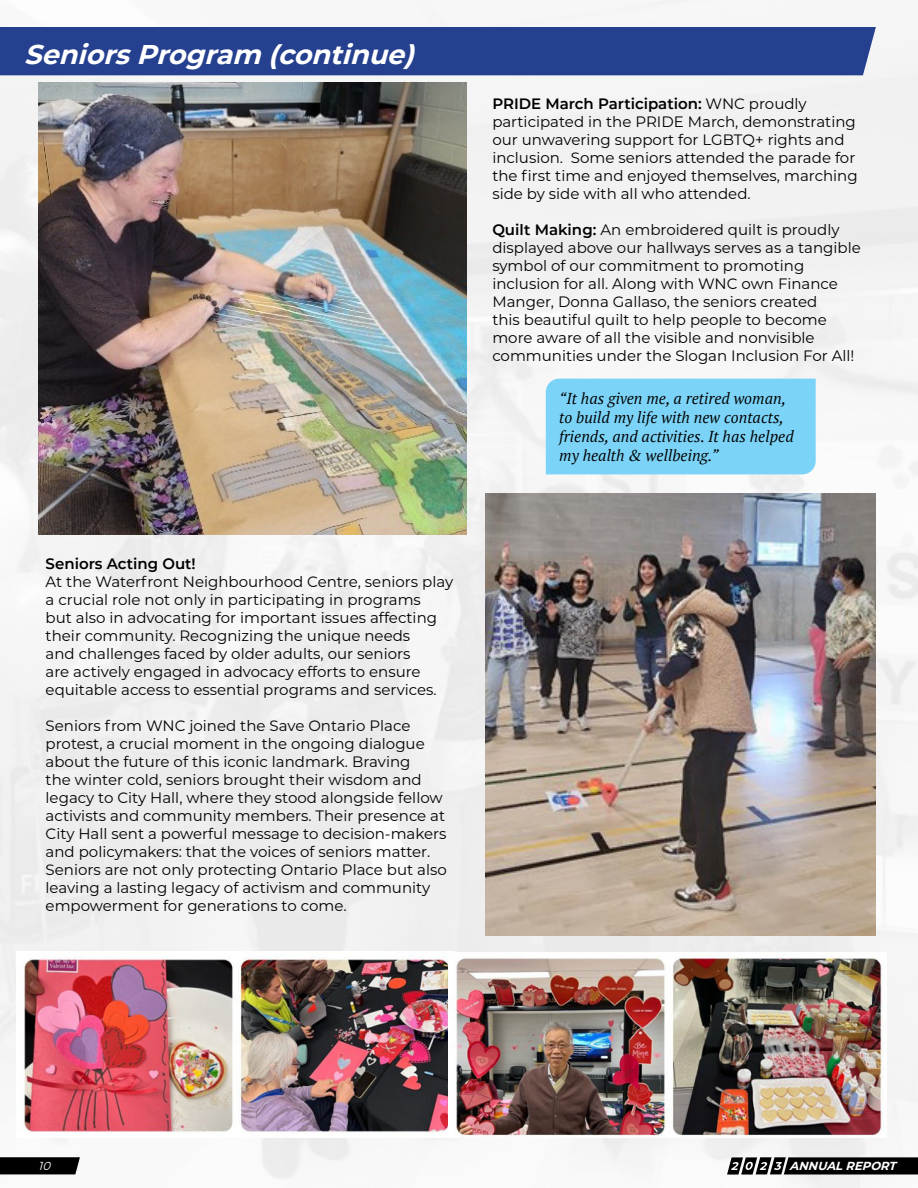
<style>
.page{position:relative;width:918px;height:1188px;background:#fff}
.page>*{position:absolute;margin:0;border:0;box-sizing:border-box;transform-origin:0 0}
.t1{font:italic 700 27px "Montserrat";color:#fff}
.t2{font:italic 15.75px/18.9px "PT Serif Pro";color:#000}
.t3{font:15px/18px "Montserrat";color:#000}
.t4{font:600 15px "Montserrat";color:#000}
.t5{font:italic 700 11.7px "Montserrat";color:#fff}
.t6{font:italic 11.7px "Montserrat";color:#fff}
.s1{font-weight:600}
</style>
<div class="page">
<div style="left:0;top:75px;width:295px;height:234px;background:#f3f3f3"></div>
<div style="left:0;top:309px;width:299px;height:313px;background:#f2f2f2"></div>
<img style="left:299px;top:304px;width:312px;height:318px">
<img style="left:611px;top:300px;width:307px;height:299px">
<img style="left:303px;top:618px;width:183px;height:316px">
<div style="left:0;top:27px;width:876px;height:48px;background:#25408f"></div>
<div style="left:546px;top:379px;width:270px;height:95px;background:#7bd3f7"></div>
<img style="left:16px;top:951px;width:432px;height:187px">
<img style="left:39px;top:82px;width:428px;height:453px">
<img style="left:486px;top:494px;width:390px;height:442px">
<img style="left:448px;top:953px;width:438px;height:185px">
<svg style="left:727px;top:1157px;width:191px;height:18px;background:#242424"></svg>
<svg style="left:0;top:1157px;width:80px;height:17px"></svg>
<h1 class="t1" style="left:24px;top:35px;width:401px">SeniorsProgram (continue)</h1>
<p class="t4" style="left:46px;top:553px;width:152px">Seniors Acting Out!</p>
<p class="t3" style="left:46px;top:572px;width:409px">At the Waterfront Neighbourhood Centre, seniors play a crucial role not only in participating in programs<br>but also in advocating for important issues affecting their community. Recognizing the unique needs<br>and challenges faced by older adults, our seniors<br>are actively engaged in advocacy efforts to ensure equitable access to essential programs and services.</p>
<p class="t3" style="left:46px;top:716px;width:403px">Seniors from WNC joined the Save Ontario Place protest, a crucial moment in the ongoing dialogue about the future of this iconic landmark. Braving<br>the winter cold, seniors brought their wisdom and legacy to City Hall, where they stood alongside fellow activists and community members. Their presence at City Hall sent a powerful message to decision-makers and policymakers: that the voices of seniors matter.<br>Seniors are not only protecting Ontario Place but also leaving a lasting legacy of activism and community empowerment for generations to come.</p>
<p class="t3" style="left:492px;top:94px;width:367px"><span class="s1">PRIDE March Participation:</span> WNC proudly participated in the PRIDE March, demonstrating our unwavering support for LGBTQ+ rights and inclusion. Some seniors attended the parade for the first time and enjoyed themselves, marching side by side with all who attended.</p>
<p class="t3" style="left:492px;top:220px;width:370px"><span class="s1">Quilt Making:</span> An embroidered quilt is proudly displayed above our hallways serves as a tangible symbol of our commitment to promoting inclusion for all. Along with WNC own Finance Manger, Donna Gallaso, the seniors created<br>this beautiful quilt to help people to become more aware of all the visible and nonvisible communities under the Slogan Inclusion For All!</p>
<p class="t2" style="left:559px;top:389px;width:236px">“It has given me, a retired woman, to build my life with new contacts, friends, and activities. It has helped my health &amp; wellbeing.”</p>
<p class="t6" style="left:38px;top:1158px;width:17px">10</p>
<p class="t5" style="left:790px;top:1157px;width:112px">ANNUALREPORT</p>
</div>
